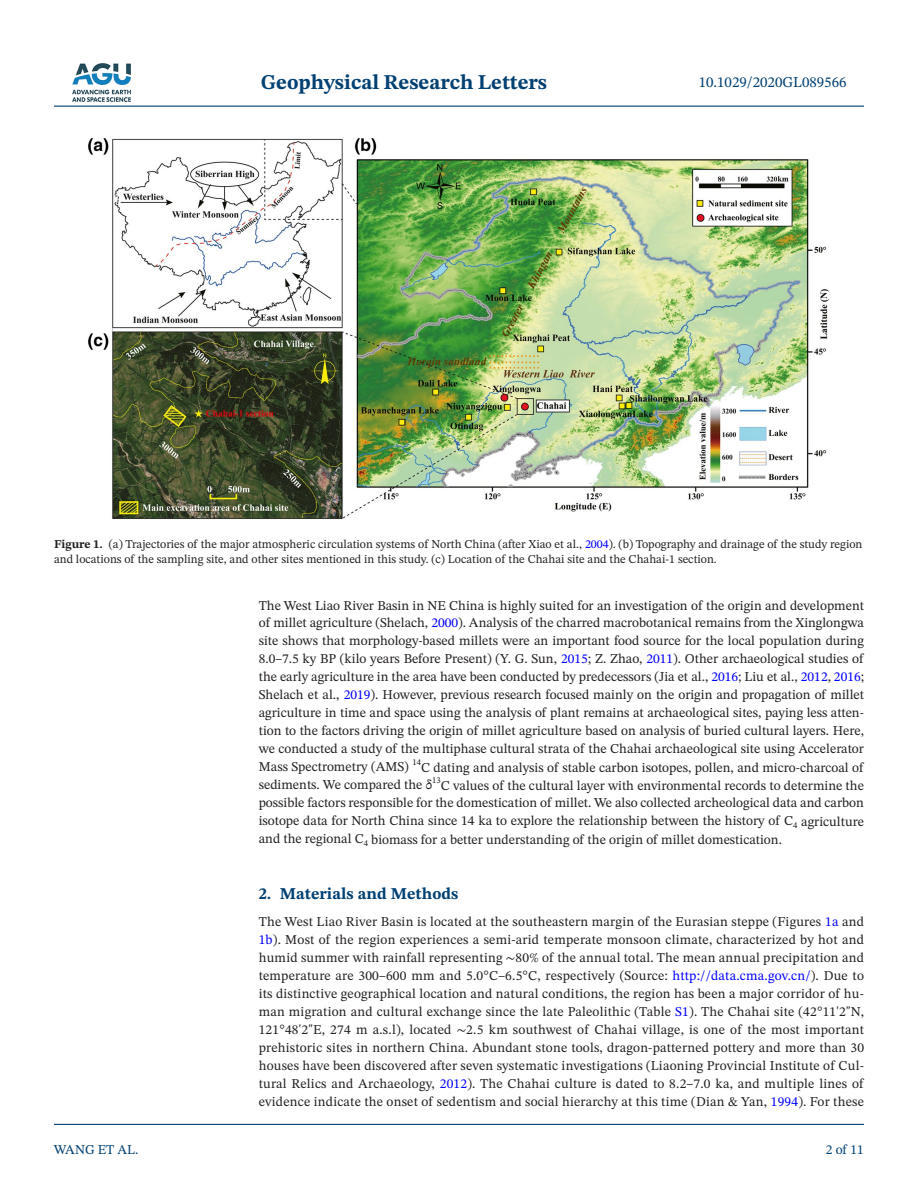
<style>
.page{position:relative;width:918px;height:1188px;background:#fff}
.page>*{position:absolute;margin:0;border:0;box-sizing:border-box;transform-origin:0 0}
.t1{font:700 21px "STIX Two Text";color:#004073}
.t2{font:700 16.5px "STIX Two Text";color:#004073}
.t3{font:15px "STIX Two Text";color:#004073}
.t4{font:13.5px/18px "STIX Two Text";color:#231f20;text-align:justify}
.t5{font:13.5px "STIX Two Text";color:#004073}
.t6{font:12px/15px "STIX Two Text";color:#231f20}
.s1{font-weight:700}
.s2{color:#00f}
.s3{font-family:"STIX Two Math"}
</style>
<div class="page">
<hr style="left:54px;top:106px;width:810px;height:1px;background:#004073">
<hr style="left:54px;top:1124px;width:810px;height:1px;background:#004073">
<img style="left:72px;top:63px;width:59px;height:39px">
<img style="left:88px;top:138px;width:741px;height:382px">
<h1 class="t1" style="left:261px;top:67px;width:288px">Geophysical Research Letters</h1>
<p class="t3" style="left:699px;top:72px;width:149px">10.1029/2020GL089566</p>
<p class="t6" style="left:54px;top:537px;width:810px"><span class="s1">Figure 1.</span> (a) Trajectories of the major atmospheric circulation systems of North China (after Xiao et al., <span class="s2">2004</span>). (b) Topography and drainage of the study region and locations of the sampling site, and other sites mentioned in this study. (c) Location of the Chahai site and the Chahai-1 section.</p>
<p class="t4" style="left:259px;top:596px;width:607px">The West Liao River Basin in NE China is highly suited for an investigation of the origin and development of millet agriculture (Shelach, <span class="s2">2000</span>). Analysis of the charred macrobotanical remains from the Xinglongwa site shows that morphology-based millets were an important food source for the local population during 8.0–7.5 ky BP (kilo years Before Present) (Y. G. Sun, <span class="s2">2015</span>; Z. Zhao, <span class="s2">2011</span>). Other archaeological studies of the early agriculture in the area have been conducted by predecessors (Jia et al., <span class="s2">2016</span>; Liu et al., <span class="s2">2012</span>, <span class="s2">2016</span>; Shelach et al., <span class="s2">2019</span>). However, previous research focused mainly on the origin and propagation of millet agriculture in time and space using the analysis of plant remains at archaeological sites, paying less atten&shy;tion to the factors driving the origin of millet agriculture based on analysis of buried cultural layers. Here, we conducted a study of the multiphase cultural strata of the Chahai archaeological site using Accelerator Mass Spectrometry (AMS) <sup>14</sup>C dating and analysis of stable carbon isotopes, pollen, and micro-charcoal of sediments. We compared the δ<sup>13</sup>C values of the cultural layer with environmental records to determine the possible factors responsible for the domestication of millet. We also collected archeological data and carbon isotope data for North China since 14 ka to explore the relationship between the history of C<sub>4</sub> agriculture and the regional C<sub>4</sub> biomass for a better understanding of the origin of millet domestication.</p>
<p class="t5" style="left:54px;top:1140px;width:86px">WANG ET AL.</p>
<p class="t2" style="left:259px;top:882px;width:201px">2. Materials and Methods</p>
<p class="t4" style="left:259px;top:912px;width:607px">The West Liao River Basin is located at the southeastern margin of the Eurasian steppe (Figures <span class="s2">1a</span> and <span class="s2">1b</span>). Most of the region experiences a semi-arid temperate monsoon climate, characterized by hot and humid summer with rainfall representing <span class="s3">∼</span>80% of the annual total. The mean annual precipitation and temperature are 300–600 mm and 5.0°C–6.5°C, respectively (Source: <span class="s2">http://data.cma.gov.cn/</span>). Due to its distinctive geographical location and natural conditions, the region has been a major corridor of hu&shy;man migration and cultural exchange since the late Paleolithic (Table <span class="s2">S1</span>). The Chahai site (42°11'2"N, 121°48'2"E, 274 m a.s.l), located <span class="s3">∼</span>2.5 km southwest of Chahai village, is one of the most important prehistoric sites in northern China. Abundant stone tools, dragon-patterned pottery and more than 30 houses have been discovered after seven systematic investigations (Liaoning Provincial Institute of Cul&shy;tural Relics and Archaeology, <span class="s2">2012</span>). The Chahai culture is dated to 8.2–7.0 ka, and multiple lines of evidence indicate the onset of sedentism and social hierarchy at this time (Dian &amp; Yan, <span class="s2">1994</span>). For these</p>
<p class="t5" style="left:826px;top:1140px;width:40px">2 of 11</p>
</div>
